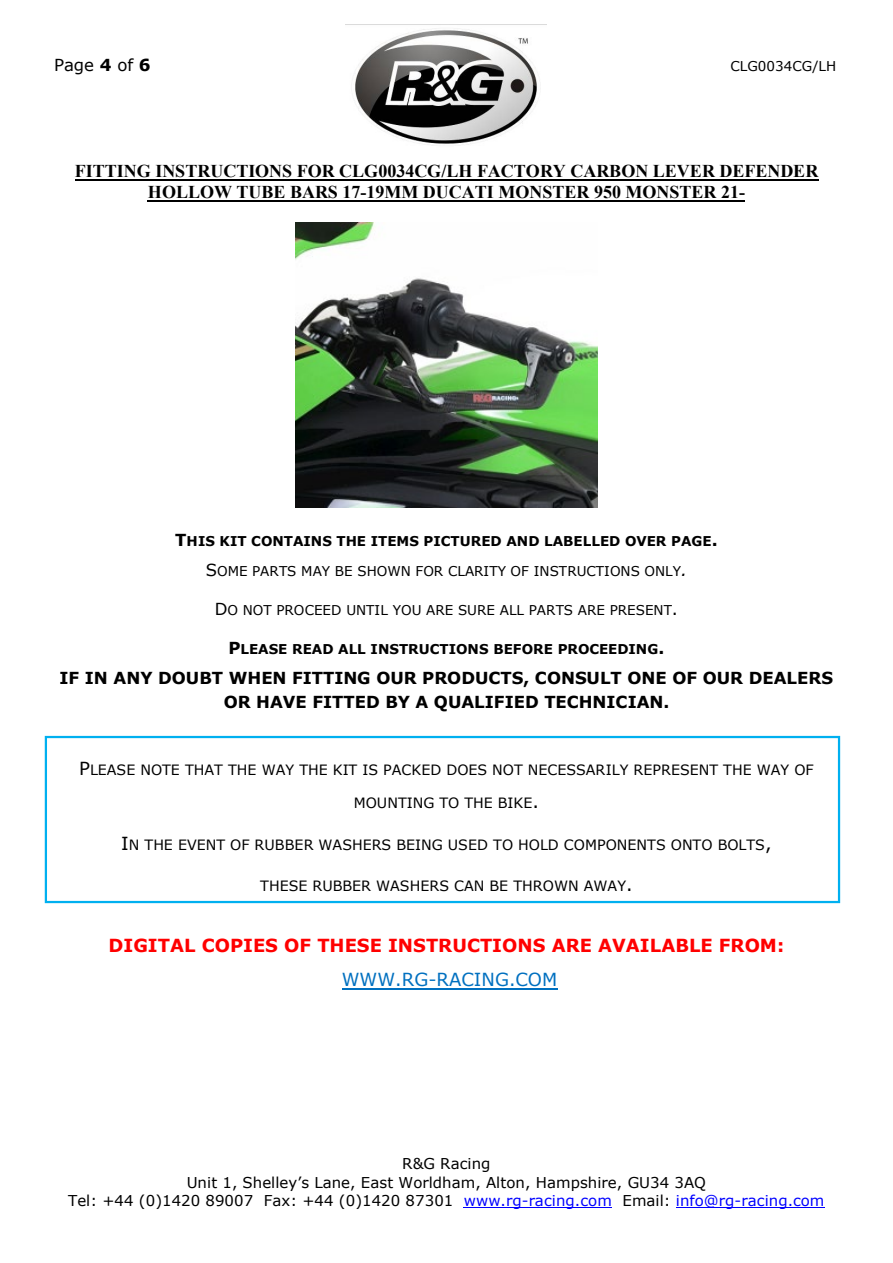
<style>
.page{position:relative;width:893px;height:1263px;background:#fff}
.page>*{position:absolute;margin:0;border:0;box-sizing:border-box;transform-origin:0 0}
.t1{font:700 18px/20.7px "Times New Roman";color:#000;text-align:center}
.t2{font:700 18px "Verdana";color:#f00}
.t3{font:18px "Verdana";color:#0070c0}
.t4{font:700 16.5px/23.7px "Verdana";color:#000;text-align:center}
.t5{font:16.5px "Verdana";color:#000}
.t6{font:15px/18.3px "Verdana";letter-spacing:.005em;color:#000;text-align:center}
.t7{font:14.25px "Verdana";color:#000}
.t8{font:13.5px "Verdana";color:#000}
.t9{font:700 13.5px "Verdana";color:#000}
.s1{font-weight:700}
.s2{font-size:16.5px}
.s3{font-style:italic;font-size:16.5px}
.s4{font-size:18px}
.s5{color:#00f}
</style>
<div class="page">
<hr style="left:464px;top:1207px;width:148px;height:1px;background:#00f">
<hr style="left:676px;top:1207px;width:149px;height:1px;background:#00f">
<img style="left:346px;top:24px;width:201px;height:122px">
<hr style="left:75px;top:179px;width:743px;height:2px;background:#000">
<hr style="left:148px;top:200px;width:597px;height:2px;background:#000">
<img style="left:295px;top:222px;width:303px;height:285px">
<hr style="left:342px;top:988px;width:215px;height:1px;background:#0070c0">
<div style="left:45px;top:736px;width:795px;height:167px;border:2px solid #00b0f0"></div>
<p class="t5" style="left:54px;top:53px;width:98px">Page <span class="s1">4</span> of <span class="s1">6</span></p>
<p class="t8" style="left:731px;top:56px;width:107px">CLG0034CG/LH</p>
<p class="t1" style="left:75px;top:160px;width:745px">FITTING INSTRUCTIONS FOR CLG0034CG/LH FACTORY CARBON LEVER DEFENDER<br>HOLLOW TUBE BARS 17-19MM DUCATI MONSTER 950 MONSTER 21-</p>
<p class="t9" style="left:175px;top:531px;width:544px"><span class="s2">T</span>HIS KIT CONTAINS THE ITEMS PICTURED AND LABELLED OVER PAGE<span class="s2">.</span></p>
<p class="t8" style="left:206px;top:561px;width:483px"><span class="s2">S</span>OME PARTS MAY BE SHOWN FOR CLARITY OF INSTRUCTIONS ONLY<span class="s3">.</span></p>
<p class="t8" style="left:215px;top:601px;width:465px"><span class="s2">D</span>O NOT PROCEED UNTIL YOU ARE SURE ALL PARTS ARE PRESENT<span class="s2">.</span></p>
<p class="t9" style="left:228px;top:639px;width:438px"><span class="s2">P</span>LEASE READ ALL INSTRUCTIONS BEFORE PROCEEDING<span class="s2">.</span></p>
<p class="t4" style="left:60px;top:666px;width:775px">IF IN ANY DOUBT WHEN FITTING OUR PRODUCTS, CONSULT ONE OF OUR DEALERS<br>OR HAVE FITTED BY A QUALIFIED TECHNICIAN.</p>
<p class="t7" style="left:79px;top:760px;width:736px"><span class="s4">P</span>LEASE NOTE THAT THE WAY THE KIT IS PACKED DOES NOT NECESSARILY REPRESENT THE WAY OF</p>
<p class="t7" style="left:354px;top:793px;width:187px">MOUNTING TO THE BIKE<span class="s4">.</span></p>
<p class="t7" style="left:121px;top:835px;width:652px"><span class="s4">I</span>N THE EVENT OF RUBBER WASHERS BEING USED TO HOLD COMPONENTS ONTO BOLTS<span class="s4">,</span></p>
<p class="t7" style="left:260px;top:876px;width:374px">THESE RUBBER WASHERS CAN BE THROWN AWAY<span class="s4">.</span></p>
<p class="t2" style="left:109px;top:932px;width:677px">DIGITAL COPIES OF THESE INSTRUCTIONS ARE AVAILABLE FROM:</p>
<p class="t3" style="left:342px;top:967px;width:217px">WWW.RG-RACING.COM</p>
<p class="t6" style="left:68px;top:1155px;width:758px">R&amp;G Racing<br>Unit 1, Shelley’s Lane, East Worldham, Alton, Hampshire, GU34 3AQ<br>Tel: +44 (0)1420 89007 Fax: +44 (0)1420 87301 <span class="s5">www.rg-racing.com</span> Email: <span class="s5">info@rg-racing.com</span></p>
</div>
